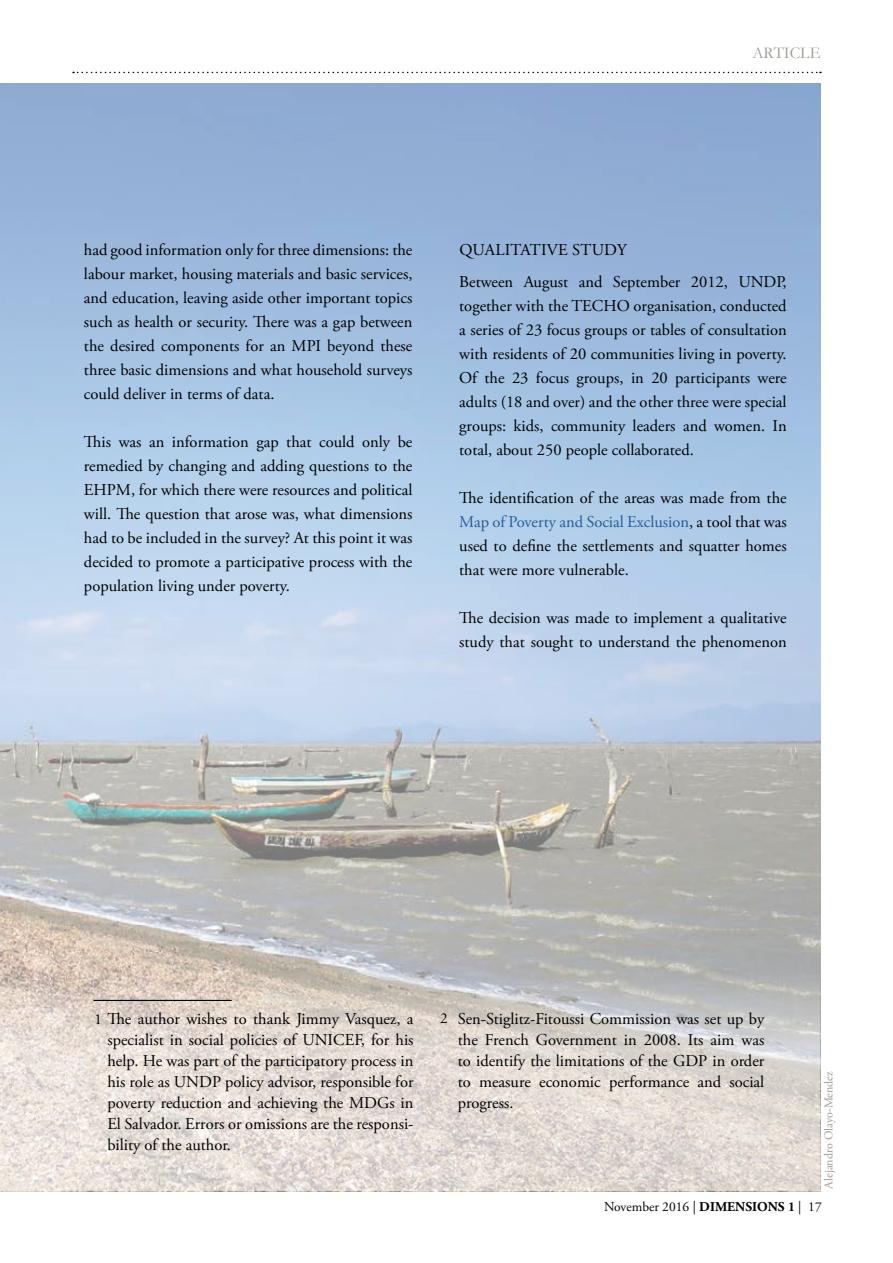
<style>
.page{position:relative;width:893px;height:1263px;background:#fff}
.page>*{position:absolute;margin:0;border:0;box-sizing:border-box;transform-origin:0 0}
.t1{font:16.5px/24px "Adobe Garamond Pro";color:#000;text-align:justify}
.t2{font:16.5px "Garamond";color:#9f9c95}
.t3{font:15px "Adobe Garamond Pro";color:#000}
.t4{font:13.5px "Adobe Garamond Pro";color:#000}
.t5{font:12px "Adobe Garamond Pro";color:#9f9c95}
.s1{color:#275b9b}
.s2{font-size:15px}
.s3{font-weight:700}
</style>
<div class="page">
<img style="left:0;top:83px;width:821px;height:1108px">
<svg style="left:0;top:969px;width:820px;height:222px;background:#ddd6d0"></svg>
<svg style="left:73px;top:72px;width:748px;height:1px"></svg>
<div style="left:85px;top:990px;width:155px;height:20px;background:#fff;opacity:.75"></div>
<hr style="left:94px;top:1000px;width:138px;height:1px;background:#000">
<p class="t2" style="left:752px;top:43px;width:70px">ARTICLE</p>
<p class="t1" style="left:84px;top:238px;width:330px">had good information only for three dimensions: the labour market, housing materials and basic services, and education, leaving aside other important topics such as health or security. There was a gap between the desired components for an MPI beyond these three basic dimensions and what household surveys could deliver in terms of data.</p>
<p class="t1" style="left:84px;top:430px;width:330px">This was an information gap that could only be remedied by changing and adding questions to the EHPM, for which there were resources and political will. The question that arose was, what dimensions had to be included in the survey? At this point it was decided to promote a participative process with the population living under poverty.</p>
<p class="t1" style="left:459px;top:235px;width:329px;line-height:31.5px">QUALITATIVE STUDY<br>Between August and September 2012, UNDP,</p>
<p class="t1" style="left:459px;top:294px;width:329px">together with the TECHO organisation, conducted a series of 23 focus groups or tables of consultation with residents of 20 communities living in poverty.<br>Of the 23 focus groups, in 20 participants were adults (18 and over) and the other three were special groups: kids, community leaders and women. In total, about 250 people collaborated.</p>
<p class="t1" style="left:459px;top:486px;width:329px">The identification of the areas was made from the <span class="s1">Map of Poverty and Social Exclusion</span>, a tool that was used to define the settlements and squatter homes that were more vulnerable.</p>
<p class="t1" style="left:459px;top:606px;width:329px">The decision was made to implement a qualitative study that sought to understand the phenomenon</p>
<p class="t1" style="left:107px;top:1009px;width:308px;line-height:21px;text-indent:-13px"><span class="s2">1</span> The author wishes to thank Jimmy Vasquez, a specialist in social policies of UNICEF, for his help. He was part of the participatory process in his role as UNDP policy advisor, responsible for poverty reduction and achieving the MDGs in El Salvador. Errors or omissions are the responsi&shy;bility of the author.</p>
<p class="t1" style="left:458px;top:1009px;width:308px;line-height:21px">Sen-Stiglitz-Fitoussi Commission was set up by the French Government in 2008. Its aim was to identify the limitations of the GDP in order to measure economic performance and social progress.</p>
<p class="t3" style="left:440px;top:1009px;width:9px">2</p>
<p class="t5" style="left:821px;top:1189px;width:119px;rotate:-90deg">Alejandro Olayo-Mendez</p>
<p class="t4" style="left:604px;top:1199px;width:219px">November 2016 | <span class="s3">DIMENSIONS 1</span> | 17</p>
</div>
